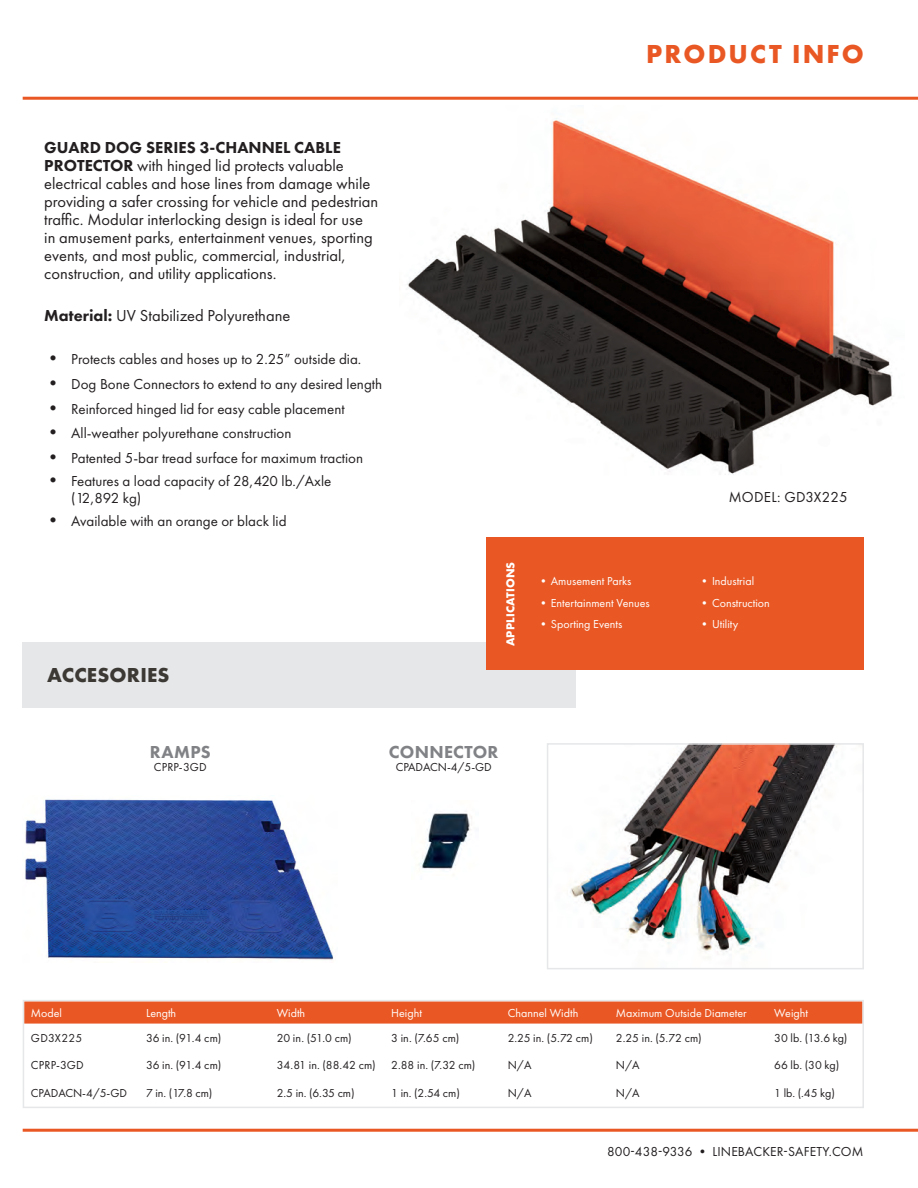
<style>
.page{position:relative;width:918px;height:1188px;background:#fff}
.page>*{position:absolute;margin:0;border:0;box-sizing:border-box;transform-origin:0 0}
.t1{font:700 27px "Futura New";letter-spacing:.08em;color:#e95824}
.t2{font:700 21px "Futura New";letter-spacing:.01em;color:#3c3833}
.t3{font:800 18px "Futura New";letter-spacing:.015em;color:#808285}
.t4{font:16.5px/18px "Futura New";color:#231f20}
.t5{font:15px/16.5px "Futura New";color:#231f20}
.t6{font:13.5px "Futura New";letter-spacing:.01em;color:#231f20}
.t7{font:12px "Futura New";letter-spacing:-.005em;color:#231f20}
.t8{font:12px "Futura New";color:#fff}
.t9{font:700 12px "Futura New";letter-spacing:.01em;color:#fff}
.s1{font-weight:800}
.s2{font-size:18px}
</style>
<div class="page">
<hr style="left:23px;top:97px;width:895px;height:3px;background:#e95824">
<hr style="left:23px;top:1129px;width:895px;height:3px;background:#e95824">
<div style="left:23px;top:642px;width:553px;height:65px;background:#e6e7e9"></div>
<div style="left:486px;top:538px;width:378px;height:132px;background:#e95824"></div>
<img style="left:407px;top:118px;width:486px;height:357px">
<div style="left:26px;top:1003px;width:835px;height:21px;background:#e95824"></div>
<div style="left:23px;top:1000px;width:841px;height:108px;border:2px solid #e6e7e9"></div>
<img style="left:25px;top:799px;width:308px;height:164px">
<img style="left:419px;top:813px;width:53px;height:56px">
<img style="left:570px;top:746px;width:267px;height:212px">
<div style="left:547px;top:743px;width:317px;height:226px;border:2px solid #e6e7e9"></div>
<p class="t1" style="left:646px;top:37px;width:219px">PRODUCT INFO</p>
<p class="t4" style="left:44px;top:138px;width:336px"><span class="s1">GUARD DOG SERIES 3-CHANNEL CABLE PROTECTOR</span> with hinged lid protects valuable electrical cables and hose lines from damage while providing a safer crossing for vehicle and pedestrian traffic. Modular interlocking design is ideal for use<br>in amusement parks, entertainment venues, sporting events, and most public, commercial, industrial, construction, and utility applications.</p>
<p class="t4" style="left:44px;top:307px;width:248px"><span class="s1">Material:</span> UV Stabilized Polyurethane</p>
<p class="t5" style="left:44px;top:351px;width:319px"><span class="s2">•</span> Protects cables and hoses up to 2.25” outside dia.</p>
<p class="t5" style="left:44px;top:376px;width:339px"><span class="s2">•</span> Dog Bone Connectors to extend to any desired length</p>
<p class="t5" style="left:44px;top:400px;width:302px"><span class="s2">•</span> Reinforced hinged lid for easy cable placement</p>
<p class="t5" style="left:44px;top:425px;width:249px"><span class="s2">•</span> All-weather polyurethane construction</p>
<p class="t5" style="left:44px;top:450px;width:320px"><span class="s2">•</span> Patented 5-bar tread surface for maximum traction</p>
<p class="t5" style="left:71px;top:473px;width:262px;text-indent:-27px"><span class="s2">•</span> Features a load capacity of 28,420 lb./Axle (12,892 kg)</p>
<p class="t5" style="left:44px;top:513px;width:244px"><span class="s2">•</span> Available with an orange or black lid</p>
<p class="t2" style="left:47px;top:662px;width:124px">ACCESORIES</p>
<p class="t9" style="left:503px;top:646px;width:86px;rotate:-90deg">APPLICATIONS</p>
<p class="t3" style="left:150px;top:740px;width:62px">RAMPS</p>
<p class="t7" style="left:154px;top:760px;width:54px">CPRP-3GD</p>
<p class="t3" style="left:389px;top:740px;width:111px">CONNECTOR</p>
<p class="t7" style="left:396px;top:760px;width:98px">CPADACN-4/5-GD</p>
<p class="t8" style="left:537px;top:574px;width:96px">•Amusement Parks</p>
<p class="t8" style="left:537px;top:595px;width:114px">•Entertainment Venues</p>
<p class="t8" style="left:537px;top:617px;width:86px">•Sporting Events</p>
<p class="t5" style="left:729px;top:488px;width:120px">MODEL: GD3X225</p>
<p class="t8" style="left:699px;top:574px;width:57px">•Industrial</p>
<p class="t8" style="left:699px;top:595px;width:73px">•Construction</p>
<p class="t8" style="left:699px;top:617px;width:41px">•Utility</p>
<p class="t8" style="left:31px;top:1006px;width:33px">Model</p>
<p class="t8" style="left:146px;top:1006px;width:32px">Length</p>
<p class="t8" style="left:277px;top:1006px;width:30px">Width</p>
<p class="t8" style="left:391px;top:1006px;width:32px">Height</p>
<p class="t8" style="left:508px;top:1006px;width:72px">Channel Width</p>
<p class="t8" style="left:616px;top:1006px;width:133px">Maximum Outside Diameter</p>
<p class="t8" style="left:774px;top:1006px;width:35px">Weight</p>
<p class="t7" style="left:31px;top:1031px;width:53px">GD3X225</p>
<p class="t7" style="left:146px;top:1031px;width:77px">36 in. (91.4 cm)</p>
<p class="t7" style="left:277px;top:1031px;width:76px">20 in. (51.0 cm)</p>
<p class="t7" style="left:391px;top:1031px;width:70px">3 in. (7.65 cm)</p>
<p class="t7" style="left:508px;top:1031px;width:87px">2.25 in. (5.72 cm)</p>
<p class="t7" style="left:616px;top:1031px;width:87px">2.25 in. (5.72 cm)</p>
<p class="t7" style="left:774px;top:1031px;width:75px">30 lb. (13.6 kg)</p>
<p class="t7" style="left:31px;top:1058px;width:54px">CPRP-3GD</p>
<p class="t7" style="left:146px;top:1058px;width:77px">36 in. (91.4 cm)</p>
<p class="t7" style="left:277px;top:1058px;width:100px">34.81 in. (88.42 cm)</p>
<p class="t7" style="left:391px;top:1058px;width:86px">2.88 in. (7.32 cm)</p>
<p class="t7" style="left:508px;top:1058px;width:25px">N/A</p>
<p class="t7" style="left:616px;top:1058px;width:25px">N/A</p>
<p class="t7" style="left:774px;top:1058px;width:67px">66 lb. (30 kg)</p>
<p class="t7" style="left:31px;top:1086px;width:98px">CPADACN-4/5-GD</p>
<p class="t7" style="left:146px;top:1086px;width:68px">7 in. (17.8 cm)</p>
<p class="t7" style="left:277px;top:1086px;width:79px">2.5 in. (6.35 cm)</p>
<p class="t7" style="left:391px;top:1086px;width:70px">1 in. (2.54 cm)</p>
<p class="t7" style="left:508px;top:1086px;width:25px">N/A</p>
<p class="t7" style="left:616px;top:1086px;width:25px">N/A</p>
<p class="t7" style="left:774px;top:1086px;width:62px">1 lb. (.45 kg)</p>
<p class="t6" style="left:607px;top:1144px;width:258px">800-438-9336 • LINEBACKER-SAFETY.COM</p>
</div>
